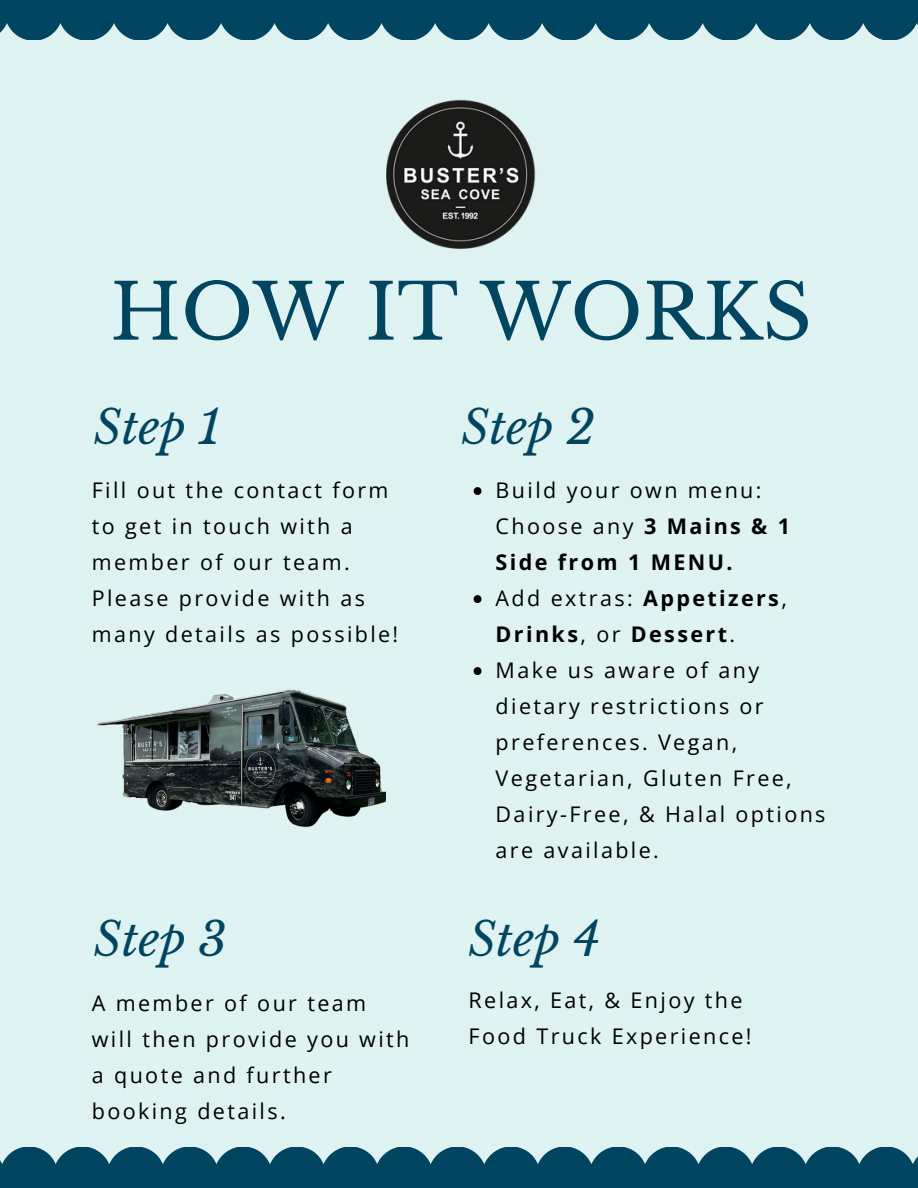
<style>
.page{position:relative;width:918px;height:1188px;background:#fff}
.page>*{position:absolute;margin:0;border:0;box-sizing:border-box;transform-origin:0 0}
.t1{font:76.5px "Libre Baskerville";color:#024560}
.t2{font:italic 46.35px "Libre Baskerville";color:#024560}
.t3{font:21.6px/36px "Open Sans";letter-spacing:.11em;color:#000}
.t4{font:700 21.6px/36px "Open Sans";letter-spacing:.11em;color:#000}
.s1{font-weight:700}
.s2{font-weight:400}
</style>
<div class="page">
<div style="left:0;top:40px;width:918px;height:1107px;background:#ddf2f1"></div>
<svg style="left:0;top:0;width:918px;height:40px;background:#1a576f"></svg>
<svg style="left:0;top:1147px;width:918px;height:41px;background:#1a5870"></svg>
<svg style="left:474px;top:487px;width:8px;height:8px"></svg>
<svg style="left:474px;top:595px;width:8px;height:8px"></svg>
<svg style="left:474px;top:667px;width:8px;height:8px"></svg>
<img style="left:374px;top:90px;width:171px;height:171px">
<img style="left:0;top:593px;width:385px;height:361px">
<p class="t1" style="left:110px;top:265px;width:703px">HOW IT WORKS</p>
<p class="t2" style="left:94px;top:399px;width:128px">Step 1</p>
<h1 class="t3" style="left:92px;top:472px;width:308px">Fill out the contact form to get in touch with a member of our team.<br>Please provide with as many details as possible!</h1>
<p class="t2" style="left:94px;top:911px;width:135px">Step 3</p>
<p class="t3" style="left:92px;top:985px;width:319px">A member of our team will then provide you with a quote and further booking details.</p>
<h2 class="t2" style="left:462px;top:399px;width:135px">Step 2</h2>
<p class="t3" style="left:496px;top:472px;width:296px">Build your own menu:<br>Choose any <span class="s1">3 Mains &amp; 1<br>Side from 1 MENU.</span></p>
<h2 class="t4" style="left:496px;top:580px;width:293px"><span class="s2">Add extras:</span> Appetizers<span class="s2">,<br></span>Drinks<span class="s2">, or</span> Dessert<span class="s2">.</span></h2>
<p class="t3" style="left:496px;top:652px;width:331px">Make us aware of any dietary restrictions or preferences. Vegan,<br>Vegetarian, Gluten Free,<br>Dairy-Free, &amp; Halal options are available.</p>
<p class="t2" style="left:469px;top:911px;width:133px">Step 4</p>
<h2 class="t3" style="left:469px;top:982px;width:285px">Relax, Eat, &amp; Enjoy the<br>Food Truck Experience!</h2>
</div>
